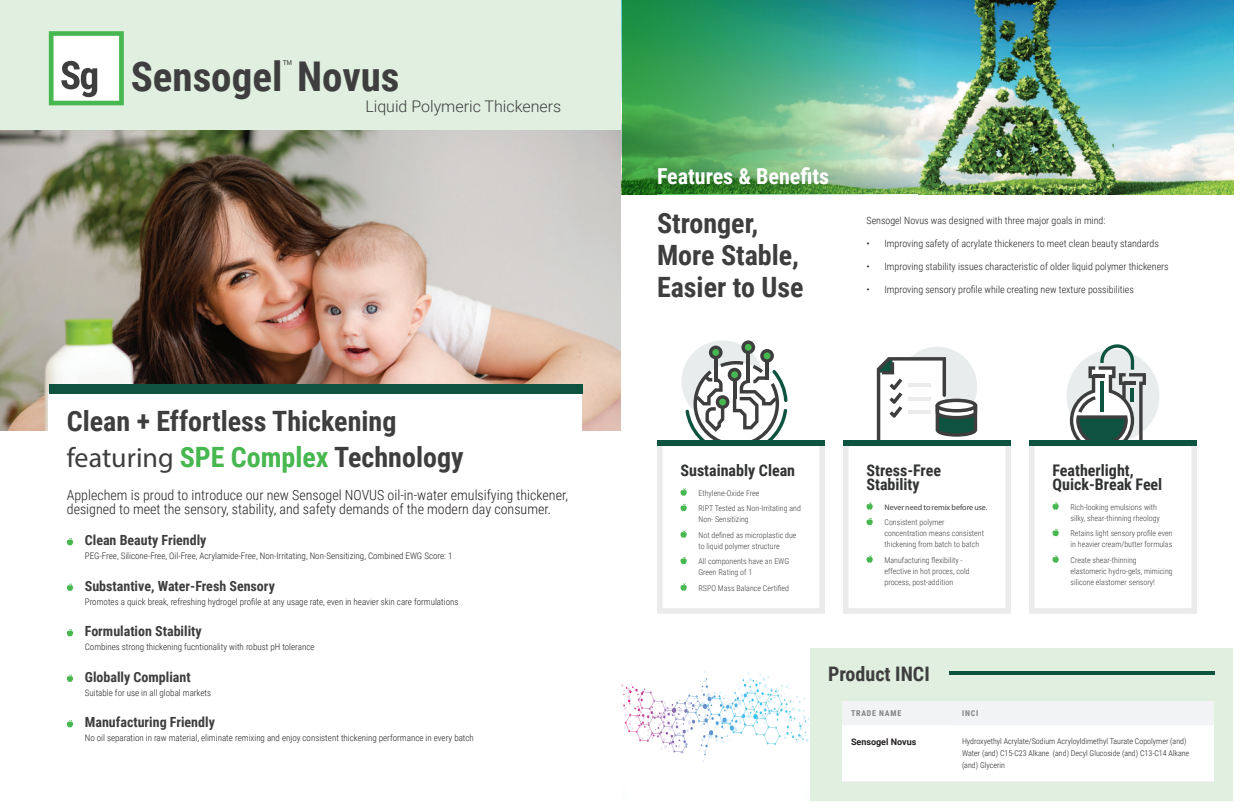
<style>
.page{position:relative;width:1242px;height:810px;background:#fff}
.page>*{position:absolute;margin:0;border:0;box-sizing:border-box;transform-origin:0 0}
.t1{font:700 41px "Roboto Condensed";color:#3e3e3f}
.t2{font:700 28px/32px "Roboto Condensed";color:#3e3e3f}
.t3{font:700 22px "Roboto Condensed";color:#fff}
.t4{font:700 20px "Roboto Condensed";color:#3e3e3f}
.t5{font:300 17.9px "Roboto";color:#3e3e3f}
.t6{font:700 16px/14px "Roboto Condensed";color:#313232}
.t7{font:300 16px "Roboto";color:#3e3e3f}
.t8{font:300 14px/14px "Roboto Condensed";color:#231f20}
.t9{font:700 14px "Roboto Condensed";color:#3e3e3f}
.t10{font:300 10px "Roboto Condensed";color:#231f20}
.t11{font:300 9px "Roboto Condensed";color:#231f20}
.t12{font:700 9px "Roboto";color:#231f20}
.t13{font:300 8px/11px "Roboto Condensed";color:#3e3e3f}
.t14{font:300 8px/12px "Roboto Condensed";color:#231f20}
.t15{font:8px "Myriad Pro";color:#3e3e3f}
.t16{font:700 8px "Roboto Condensed";letter-spacing:.095em;color:#808285}
.s1{font-family:"Myriad Pro";font-weight:400}
.s2{color:#47b74f}
</style>
<div class="page">
<img style="left:621px;top:0;width:612px;height:194px">
<img style="left:0;top:129px;width:621px;height:301px">
<div style="left:1066px;top:349px;width:94px;height:93px;background:#e9ecec;border-radius:50%"></div>
<svg style="left:1070px;top:344px;width:76px;height:97px"></svg>
<hr style="left:1100px;top:382px;width:4px;height:30px;background:#0d533f">
<svg style="left:685px;top:340px;width:103px;height:101px"></svg>
<div style="left:898px;top:347px;width:79px;height:79px;background:#e9ecec;border-radius:50%"></div>
<svg style="left:877px;top:357px;width:100px;height:84px"></svg>
<svg style="left:680px;top:488px;width:7px;height:8px"></svg>
<svg style="left:680px;top:504px;width:7px;height:7px"></svg>
<svg style="left:680px;top:530px;width:7px;height:8px"></svg>
<svg style="left:680px;top:557px;width:7px;height:7px"></svg>
<svg style="left:680px;top:583px;width:7px;height:8px"></svg>
<div style="left:657px;top:441px;width:168px;height:173px;border:6px solid #ebebeb"></div>
<svg style="left:866px;top:502px;width:7px;height:8px"></svg>
<svg style="left:866px;top:518px;width:7px;height:7px"></svg>
<svg style="left:866px;top:555px;width:7px;height:8px"></svg>
<div style="left:843px;top:441px;width:168px;height:173px;border:6px solid #ebebeb"></div>
<svg style="left:1052px;top:502px;width:7px;height:8px"></svg>
<svg style="left:1052px;top:529px;width:7px;height:7px"></svg>
<svg style="left:1052px;top:555px;width:7px;height:8px"></svg>
<div style="left:1029px;top:441px;width:168px;height:173px;border:6px solid #ebebeb"></div>
<img style="left:622px;top:0;width:297px;height:194px">
<div style="left:657px;top:441px;width:168px;height:5px;background:#0d533f"></div>
<div style="left:843px;top:441px;width:168px;height:5px;background:#0d533f"></div>
<div style="left:1029px;top:441px;width:168px;height:5px;background:#0d533f"></div>
<div style="left:621px;top:648px;width:612px;height:153px;background:#e0efdf"></div>
<div style="left:621px;top:648px;width:189px;height:153px;background:#fff"></div>
<svg style="left:621px;top:671px;width:189px;height:91px"></svg>
<div style="left:842px;top:702px;width:111px;height:28px;background:#f2f3f4"></div>
<div style="left:953px;top:702px;width:261px;height:23px;background:#f2f3f4"></div>
<div style="left:842px;top:725px;width:372px;height:57px;background:#fff"></div>
<hr style="left:842px;top:782px;width:111px;height:1px;background:#ebebeb">
<hr style="left:953px;top:782px;width:261px;height:1px;background:#ebebeb">
<hr style="left:950px;top:671px;width:265px;height:4px;background:#0d533f">
<div style="left:0;top:0;width:621px;height:129px;background:#e0efdf"></div>
<div style="left:49px;top:392px;width:533px;height:159px;background:#fff"></div>
<div style="left:49px;top:384px;width:533px;height:9px;background:#0d533f"></div>
<svg style="left:67px;top:538px;width:6px;height:7px"></svg>
<svg style="left:67px;top:583px;width:6px;height:8px"></svg>
<svg style="left:67px;top:629px;width:6px;height:7px"></svg>
<svg style="left:67px;top:674px;width:6px;height:8px"></svg>
<svg style="left:67px;top:720px;width:6px;height:7px"></svg>
<svg style="left:49px;top:31px;width:75px;height:74px;background:#bed8c0"></svg>
<h3 class="t5" style="left:282px;top:54px;width:13px">™</h3>
<h1 class="t1" style="left:131px;top:48px;width:270px">Sensogel Novus</h1>
<h3 class="t7" style="left:365px;top:95px;width:197px">Liquid Polymeric Thickeners</h3>
<h2 class="t2" style="left:67px;top:402px;width:398px;line-height:36px">Clean + Effortless Thickening <span class="s1">featuring</span> <span class="s2">SPE Complex</span> Technology</h2>
<h3 class="t8" style="left:67px;top:487px;width:503px">Applechem is proud to introduce our new Sensogel NOVUS oil-in-water emulsifying thickener, designed to meet the sensory, stability, and safety demands of the modern day consumer.</h3>
<h3 class="t9" style="left:85px;top:531px;width:123px">Clean Beauty Friendly</h3>
<p class="t11" style="left:85px;top:550px;width:369px">PEG-Free, Silicone-Free, Oil-Free, Acrylamide-Free, Non-Irritating, Non-Sensitizing, Combined EWG Score: 1</p>
<h3 class="t9" style="left:85px;top:576px;width:192px">Substantive, Water-Fresh Sensory</h3>
<p class="t11" style="left:85px;top:595px;width:375px">Promotes a quick break, refreshing hydrogel profile at any usage rate, even in heavier skin care formulations</p>
<h3 class="t9" style="left:85px;top:622px;width:118px">Formulation Stability</h3>
<p class="t11" style="left:85px;top:641px;width:231px">Combines strong thickening fucntionality with robust pH tolerance</p>
<h3 class="t9" style="left:85px;top:667px;width:107px">Globally Compliant</h3>
<p class="t11" style="left:85px;top:686px;width:128px">Suitable for use in all global markets</p>
<h3 class="t9" style="left:85px;top:713px;width:132px">Manufacturing Friendly</h3>
<p class="t11" style="left:85px;top:732px;width:391px">No oil separation in raw material, eliminate remixing and enjoy consistent thickening performance in every batch</p>
<h3 class="t3" style="left:657px;top:161px;width:174px">Features &amp; Benefits</h3>
<h2 class="t2" style="left:657px;top:206px;width:148px">Stronger,<br>More Stable,<br>Easier to Use</h2>
<p class="t10" style="left:866px;top:214px;width:240px">Sensogel Novus was designed with three major goals in mind:</p>
<p class="t10" style="left:866px;top:237px;width:294px">• Improving safety of acrylate thickeners to meet clean beauty standards</p>
<p class="t10" style="left:866px;top:260px;width:304px">• Improving stability issues characteristic of older liquid polymer thickeners</p>
<p class="t10" style="left:866px;top:283px;width:269px">• Improving sensory profile while creating new texture possibilities</p>
<h3 class="t6" style="left:680px;top:462px;width:116px">Sustainably Clean</h3>
<p class="t13" style="left:699px;top:485px;width:104px;line-height:15.5px">Ethylene-Oxide Free<br>RIPT Tested as Non-Irritating and</p>
<p class="t13" style="left:699px;top:511px;width:100px;line-height:15.5px">Non- Sensitizing<br>Not defined as microplastic due</p>
<p class="t13" style="left:699px;top:538px;width:92px;line-height:15.5px">to liquid polymer structure<br>All components have an EWG</p>
<p class="t13" style="left:699px;top:564px;width:92px;line-height:15.5px">Green Rating of 1<br>RSPO Mass Balance Certified</p>
<h3 class="t6" style="left:866px;top:462px;width:76px">Stress-Free<br>Stability</h3>
<p class="t15" style="left:885px;top:502px;width:105px">Never need to remix before use.</p>
<p class="t13" style="left:885px;top:517px;width:101px">Consistent polymer concentration means consistent thickening from batch to batch</p>
<p class="t13" style="left:885px;top:554px;width:87px">Manufacturing flexibility - effective in hot proces, cold process, post-addition</p>
<h3 class="t6" style="left:1052px;top:462px;width:111px">Featherlight,<br>Quick-Break Feel</h3>
<p class="t13" style="left:1071px;top:501px;width:91px">Rich-looking emulsions with silky, shear-thinning rheology</p>
<p class="t13" style="left:1071px;top:528px;width:104px">Retains light sensory profile even in heavier cream/butter formulas</p>
<p class="t13" style="left:1071px;top:554px;width:104px">Create shear-thinning elastomeric hydro-gels, mimicing silicone elastomer sensory!</p>
<h3 class="t4" style="left:828px;top:660px;width:103px">Product INCI</h3>
<p class="t16" style="left:851px;top:707px;width:52px">TRADE NAME</p>
<p class="t16" style="left:962px;top:708px;width:18px">INCI</p>
<p class="t12" style="left:851px;top:736px;width:67px">Sensogel Novus</p>
<p class="t14" style="left:962px;top:735px;width:229px">Hydroxyethyl Acrylate/Sodium Acryloyldimethyl Taurate Copolymer (and)<br>Water (and) C15-C23 Alkane (and) Decyl Glucoside (and) C13-C14 Alkane (and) Glycerin</p>
</div>
